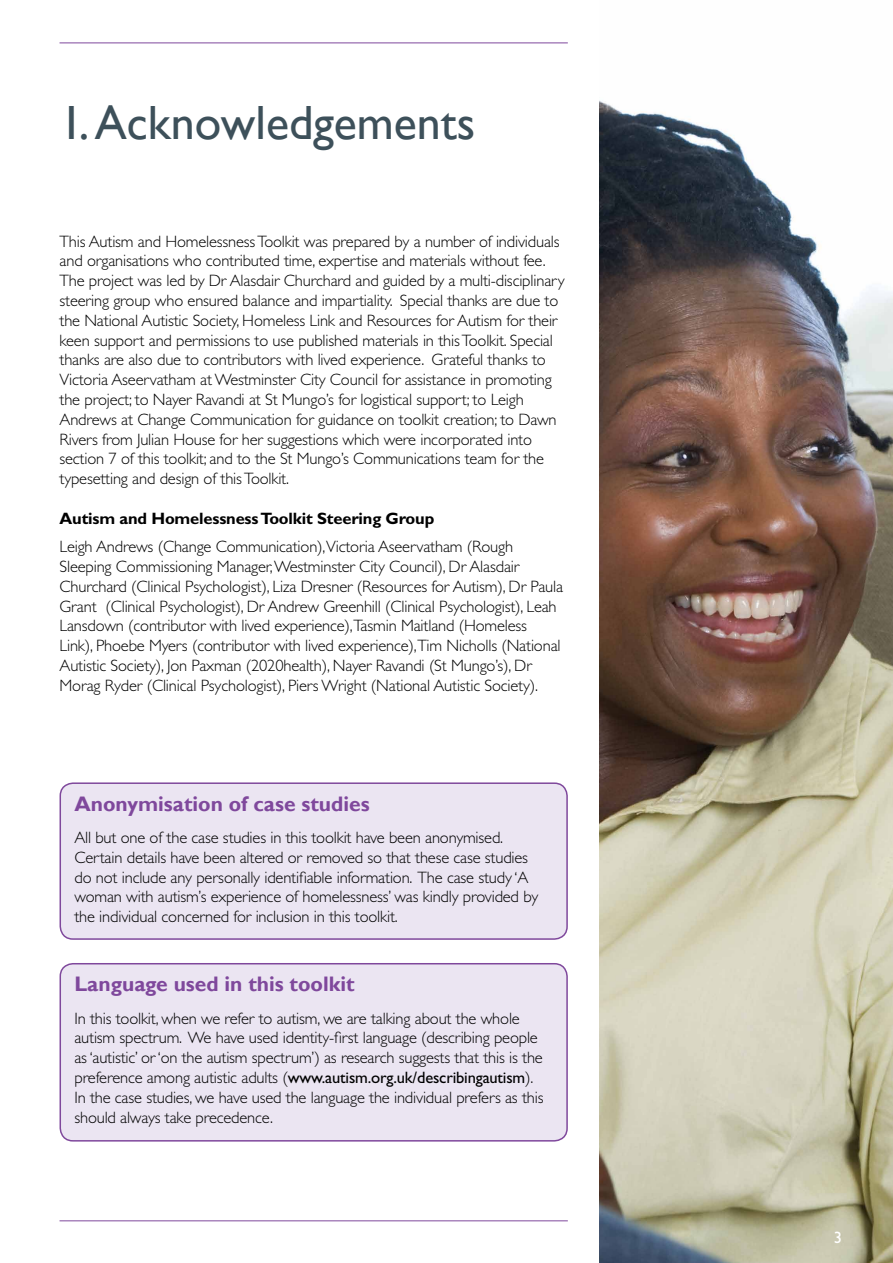
<style>
.page{position:relative;width:893px;height:1263px;background:#fff}
.page>*{position:absolute;margin:0;border:0;box-sizing:border-box;transform-origin:0 0}
.t1{font:48px "Gill Sans";color:#3d505a}
.t2{font:700 21px "Gill Sans";color:#7f489c}
.t3{font:300 16.5px/19.8px "Gill Sans";letter-spacing:-.01em;color:#000}
.t4{font:700 16.5px "Gill Sans";letter-spacing:-.01em;color:#000}
.t5{font:16.5px "Gill Sans";color:#fff}
.s1{font-weight:400}
</style>
<div class="page">
<img style="left:600px;top:101px;width:293px;height:1162px">
<div style="left:60px;top:783px;width:507px;height:156px;background:#ebe5f2;border-radius:13px"></div>
<div style="left:60px;top:782px;width:508px;height:158px;border:2px solid #7f489c;border-radius:13px"></div>
<hr style="left:60px;top:1220px;width:508px;height:1px;background:#7f489c">
<hr style="left:60px;top:43px;width:508px;height:1px;background:#7f489c">
<div style="left:60px;top:964px;width:507px;height:177px;background:#ebe5f2;border-radius:13px"></div>
<div style="left:60px;top:963px;width:508px;height:178px;border:2px solid #7f489c;border-radius:13px"></div>
<h1 class="t1" style="left:60px;top:95px;width:417px">1. Acknowledgements</h1>
<p class="t3" style="left:60px;top:231px;width:507px">This Autism and Homelessness Toolkit was prepared by a number of individuals and organisations who contributed time, expertise and materials without fee.<br>The project was led by Dr Alasdair Churchard and guided by a multi-disciplinary steering group who ensured balance and impartiality. Special thanks are due to the National Autistic Society, Homeless Link and Resources for Autism for their keen support and permissions to use published materials in this Toolkit. Special thanks are also due to contributors with lived experience. Grateful thanks to Victoria Aseervatham at Westminster City Council for assistance in promoting the project; to Nayer Ravandi at St Mungo’s for logistical support; to Leigh Andrews at Change Communication for guidance on toolkit creation; to Dawn Rivers from Julian House for her suggestions which were incorporated into section 7 of this toolkit; and to the St Mungo’s Communications team for the typesetting and design of this Toolkit.</p>
<p class="t4" style="left:60px;top:508px;width:376px">Autism and Homelessness Toolkit Steering Group</p>
<p class="t3" style="left:60px;top:537px;width:505px">Leigh Andrews (Change Communication),Victoria Aseervatham (Rough Sleeping Commissioning Manager, Westminster City Council), Dr Alasdair Churchard (Clinical Psychologist), Liza Dresner (Resources for Autism), Dr Paula Grant (Clinical Psychologist), Dr Andrew Greenhill (Clinical Psychologist), Leah Lansdown (contributor with lived experience),Tasmin Maitland (Homeless Link), Phoebe Myers (contributor with lived experience),Tim Nicholls (National Autistic Society), Jon Paxman (2020health), Nayer Ravandi (St Mungo’s), Dr Morag Ryder (Clinical Psychologist), Piers Wright (National Autistic Society).</p>
<p class="t2" style="left:74px;top:791px;width:297px">Anonymisation of case studies</p>
<p class="t3" style="left:74px;top:827px;width:465px">All but one of the case studies in this toolkit have been anonymised.<br>Certain details have been altered or removed so that these case studies do not include any personally identifiable information. The case study ‘A woman with autism’s experience of homelessness’ was kindly provided by the individual concerned for inclusion in this toolkit.</p>
<p class="t2" style="left:74px;top:971px;width:282px">Language used in this toolkit</p>
<p class="t3" style="left:74px;top:1008px;width:471px">In this toolkit, when we refer to autism, we are talking about the whole autism spectrum. We have used identity-first language (describing people as ‘autistic’ or ‘on the autism spectrum’) as research suggests that this is the preference among autistic adults (<span class="s1">www.autism.org.uk/describingautism</span>).<br>In the case studies, we have used the language the individual prefers as this should always take precedence.</p>
<p class="t5" style="left:834px;top:1228px;width:10px">3</p>
</div>
